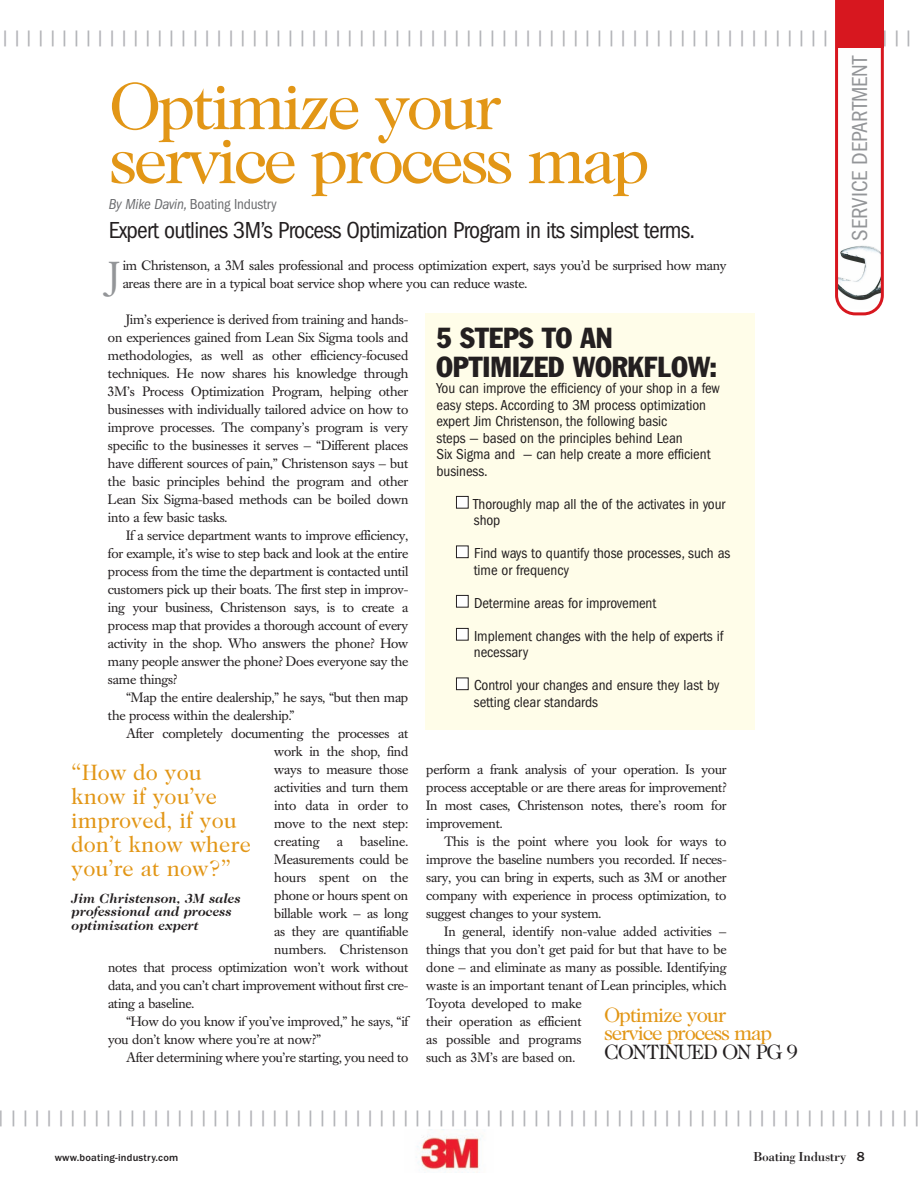
<style>
.page{position:relative;width:918px;height:1188px;background:#fff}
.page>*{position:absolute;margin:0;border:0;box-sizing:border-box;transform-origin:0 0}
.t1{font:67.5px/54px "Caslon Two Twenty Four";letter-spacing:-.055em;color:#e29616}
.t2{font:37.2px "Caslon Book BE";color:#939598}
.t3{font:condensed 28.5px/28.5px "Franklin Gothic";color:#231f20}
.t4{font:condensed 24px "Franklin Gothic";letter-spacing:-.03em;color:#231f20}
.t5{font:22.5px/24px "Caslon Two Twenty Four";color:#e29616}
.t6{font:condensed 22.5px "Franklin Gothic";color:#939598}
.t7{font:21px "Helvetica";color:#b2b3b7}
.t8{font:21px/18px "Caslon Two Twenty Four";letter-spacing:-.055em;color:#e29616}
.t9{font:21px "Caslon Two Twenty Four";letter-spacing:-.055em;color:#231f20}
.t10{font:condensed 15px/16.5px "Franklin Gothic";letter-spacing:-.005em;color:#231f20}
.t11{font:condensed 15px "Franklin Gothic";letter-spacing:-.015em;color:#6c6d70}
.t12{font:13.5px/18px "Caslon Book BE";letter-spacing:-.015em;color:#231f20;text-align:justify}
.t13{font:italic 700 13.5px/13.5px "Caslon Two Twenty Four";color:#231f20}
.t14{font:13.5px "Caslon Book BE";letter-spacing:.005em;color:#231f20}
.t15{font:13.5px "Bodoni";letter-spacing:-.025em;color:#231f20}
.t16{font:500 10.5px "Franklin Gothic";letter-spacing:.025em;color:#231f20}
.s1{font-style:italic}
.s2{font-family:"Franklin Gothic";font-weight:500}
</style>
<div class="page">
<img style="left:416px;top:1135px;width:65px;height:35px">
<svg style="left:835px;top:0;width:49px;height:315px"></svg>
<div style="left:837px;top:0;width:47px;height:47px;background:#d7171f"></div>
<div style="left:425px;top:314px;width:330px;height:416px;background:#fffde9"></div>
<div style="left:456px;top:678px;width:12px;height:12px;background:#fff"></div>
<div style="left:456px;top:678px;width:13px;height:12px;border:1px solid #231f20"></div>
<div style="left:456px;top:628px;width:12px;height:12px;background:#fff"></div>
<div style="left:456px;top:628px;width:13px;height:13px;border:1px solid #231f20"></div>
<div style="left:456px;top:595px;width:12px;height:12px;background:#fff"></div>
<div style="left:456px;top:595px;width:13px;height:13px;border:1px solid #231f20"></div>
<div style="left:456px;top:546px;width:12px;height:12px;background:#fff"></div>
<div style="left:456px;top:546px;width:13px;height:12px;border:1px solid #231f20"></div>
<div style="left:456px;top:496px;width:12px;height:12px;background:#fff"></div>
<div style="left:456px;top:496px;width:13px;height:13px;border:1px solid #231f20"></div>
<h3 class="t7" style="left:3px;top:31px;width:910px">| | | | | | | | | | | | | | | | | | | | | | | | | | | | | | | | | | | | | | | | | | | | | | | | | | | | | | | | | | | | | | | | | | | | | | | | | | | | |</h3>
<h1 class="t1" style="left:109px;top:84px;width:542px">Optimize your service process map</h1>
<p class="t11" style="left:109px;top:199px;width:169px"><span class="s1">By Mike Davin,</span> Boating Industry</p>
<h3 class="t4" style="left:109px;top:222px;width:588px">Expert outlines 3M’s Process Optimization Program in its simplest terms.</h3>
<h2 class="t2" style="left:109px;top:261px;width:12px">J</h2>
<p class="t12" style="left:123px;top:258px;width:606px">im Christenson, a 3M sales professional and process optimization expert, says you’d be surprised how many areas there are in a typical boat service shop where you can reduce waste.</p>
<p class="t12" style="left:108px;top:312px;width:302px;text-indent:18px">Jim’s experience is derived from training and hands&shy;on experiences gained from Lean Six Sigma tools and methodologies, as well as other efficiency-focused techniques. He now shares his knowledge through 3M’s Process Optimization Program, helping other businesses with individually tailored advice on how to improve processes. The company’s program is very specific to the businesses it serves — “Different places have different sources of pain,” Christenson says — but the basic principles behind the program and other Lean Six Sigma-based methods can be boiled down into a few basic tasks.</p>
<p class="t12" style="left:108px;top:528px;width:302px;text-indent:18px">If a service department wants to improve efficiency, for example, it’s wise to step back and look at the entire process from the time the department is contacted until customers pick up their boats. The first step in improv&shy;ing your business, Christenson says, is to create a process map that provides a thorough account of every activity in the shop. Who answers the phone? How many people answer the phone? Does everyone say the same things?</p>
<p class="t12" style="left:108px;top:690px;width:302px;text-indent:18px">“Map the entire dealership,” he says, “but then map the process within the dealership.”</p>
<p class="t12" style="left:274px;top:726px;width:136px;text-indent:-148px">After completely documenting the processes at work in the shop, find ways to measure those activities and turn them into data in order to move to the next step: creating</p>
<h3 class="t5" style="left:71px;top:762px;width:181px">“How do you know if you’ve improved, if you don’t know where you’re at now?”</h3>
<p class="t13" style="left:71px;top:892px;width:170px">Jim Christenson, 3M sales professional and process optimization expert</p>
<p class="t12" style="left:337px;top:834px;width:8px">a</p>
<p class="t14" style="left:360px;top:836px;width:50px">baseline.</p>
<p class="t12" style="left:274px;top:852px;width:136px">Measurements could be</p>
<p class="t14" style="left:274px;top:872px;width:136px">hours spent on the</p>
<p class="t12" style="left:274px;top:888px;width:136px">phone or hours spent on</p>
<p class="t12" style="left:274px;top:906px;width:136px">billable work — as long</p>
<p class="t12" style="left:274px;top:924px;width:136px">as they are quantifiable</p>
<p class="t14" style="left:274px;top:944px;width:136px">numbers. Christenson</p>
<p class="t12" style="left:108px;top:960px;width:302px">notes that process optimization won’t work without</p>
<p class="t12" style="left:108px;top:978px;width:302px">data, and you can’t chart improvement without first cre-</p>
<p class="t12" style="left:108px;top:996px;width:88px">ating a baseline.</p>
<p class="t12" style="left:126px;top:1014px;width:284px">“How do you know if you’ve improved,” he says, “if</p>
<p class="t12" style="left:108px;top:1032px;width:215px">you don’t know where you’re at now?”</p>
<p class="t12" style="left:126px;top:1050px;width:284px">After determining where you’re starting, you need to</p>
<h3 class="t3" style="left:437px;top:326px;width:282px">5 STEPS TO AN<br>OPTIMIZED WORKFLOW:</h3>
<p class="t10" style="left:437px;top:381px;width:285px">You can improve the efficiency of your shop in a few easy steps. According to 3M process optimization expert Jim Christenson, the following basic<br>steps — based on the principles behind Lean<br>Six Sigma and — can help create a more efficient business.</p>
<p class="t10" style="left:473px;top:497px;width:254px">Thoroughly map all the of the activates in your shop</p>
<p class="t10" style="left:474px;top:546px;width:258px">Find ways to quantify those processes, such as time or frequency</p>
<p class="t10" style="left:474px;top:596px;width:184px">Determine areas for improvement</p>
<p class="t10" style="left:474px;top:629px;width:251px">Implement changes with the help of experts if necessary</p>
<p class="t10" style="left:474px;top:678px;width:247px">Control your changes and ensure they last by setting clear standards</p>
<p class="t12" style="left:426px;top:762px;width:302px">perform a frank analysis of your operation. Is your process acceptable or are there areas for improvement?<br>In most cases, Christenson notes, there’s room for improvement.</p>
<p class="t12" style="left:426px;top:834px;width:302px;text-indent:18px">This is the point where you look for ways to improve the baseline numbers you recorded. If neces&shy;sary, you can bring in experts, such as 3M or another company with experience in process optimization, to suggest changes to your system.</p>
<p class="t12" style="left:426px;top:924px;width:302px;text-align:left;text-indent:18px">In general, identify non-value added activities — things that you don’t get paid for but that have to be done — and eliminate as many as possible. Identifying waste is an important tenant of Lean principles, which Toyota developed to make<br>their operation as efficient<br>as possible and programs<br>such as 3M’s are based on.</p>
<h3 class="t8" style="left:604px;top:1007px;width:170px">Optimize your service process map</h3>
<h3 class="t9" style="left:604px;top:1044px;width:196px">CONTINUED ON PG 9</h3>
<h3 class="t6" style="left:852px;top:241px;width:186px;rotate:-90deg">SERVICE DEPARTMENT</h3>
<h3 class="t7" style="left:-1px;top:1111px;width:922px">| | | | | | | | | | | | | | | | | | | | | | | | | | | | | | | | | | | | | | | | | | | | | | | | | | | | | | | | | | | | | | | | | | | | | | | | | | | | | |</h3>
<p class="t16" style="left:55px;top:1154px;width:125px">www.boating-industry.com</p>
<p class="t15" style="left:753px;top:1148px;width:113px">Boating Industry <span class="s2">8</span></p>
</div>
